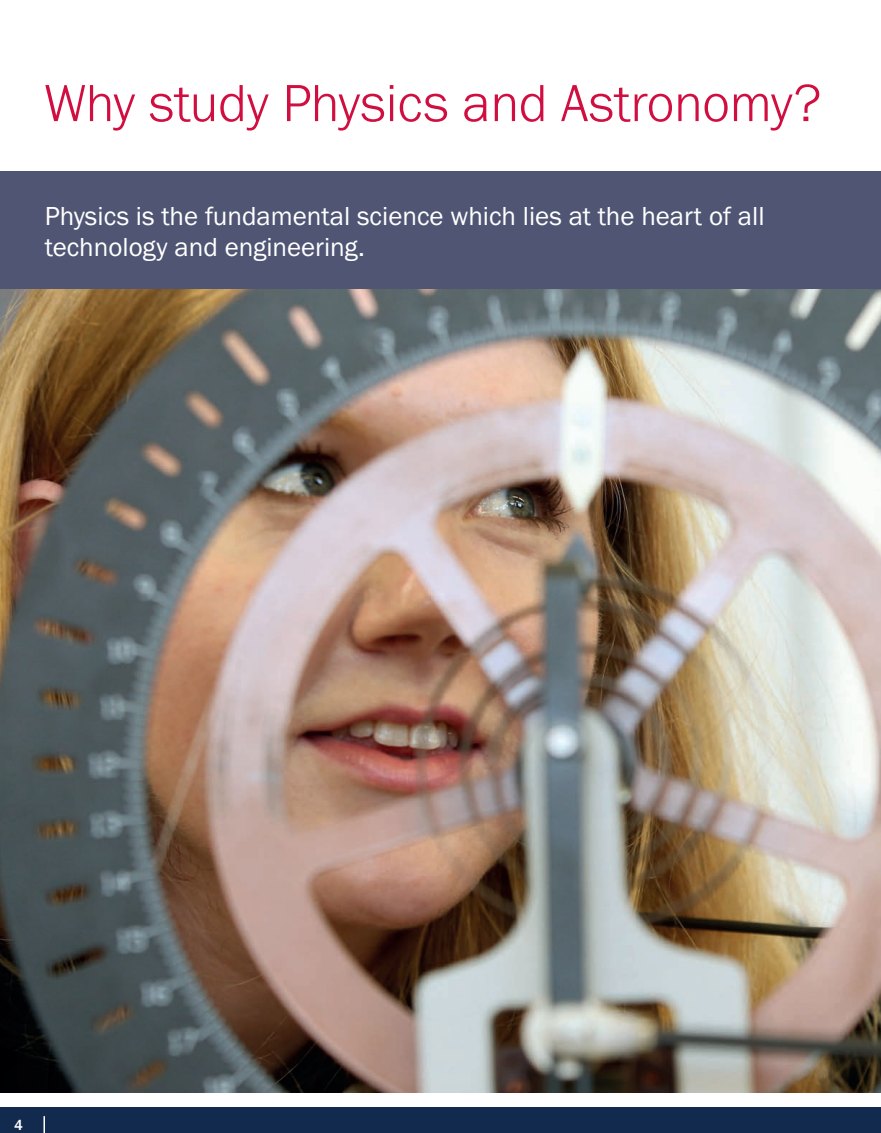
<style>
.page{position:relative;width:881px;height:1133px;background:#fff}
.page>*{position:absolute;margin:0;border:0;box-sizing:border-box;transform-origin:0 0}
.t1{font:300 54px "Franklin Gothic URW";color:#d10e40}
.t2{font:27px/30px "Franklin Gothic URW Boo";color:#fff}
.t3{font:500 15px "Franklin Gothic URW";color:#fff}
</style>
<div class="page">
<img style="left:0;top:172px;width:881px;height:920px">
<div style="left:0;top:1107px;width:881px;height:26px;background:#132a4f"></div>
<svg style="left:43px;top:1116px;width:2px;height:17px"></svg>
<div style="left:676px;top:172px;width:205px;height:116px;background:#4f5573"></div>
<h1 class="t1" style="left:44px;top:69px;width:779px">Why study Physics and Astronomy?</h1>
<p class="t2" style="left:45px;top:201px;width:721px">Physics is the fundamental science which lies at the heart of all technology and engineering.</p>
<p class="t3" style="left:14px;top:1115px;width:10px">4</p>
<p class="t3" style="left:14px;top:1115px;width:10px">6</p>
</div>
